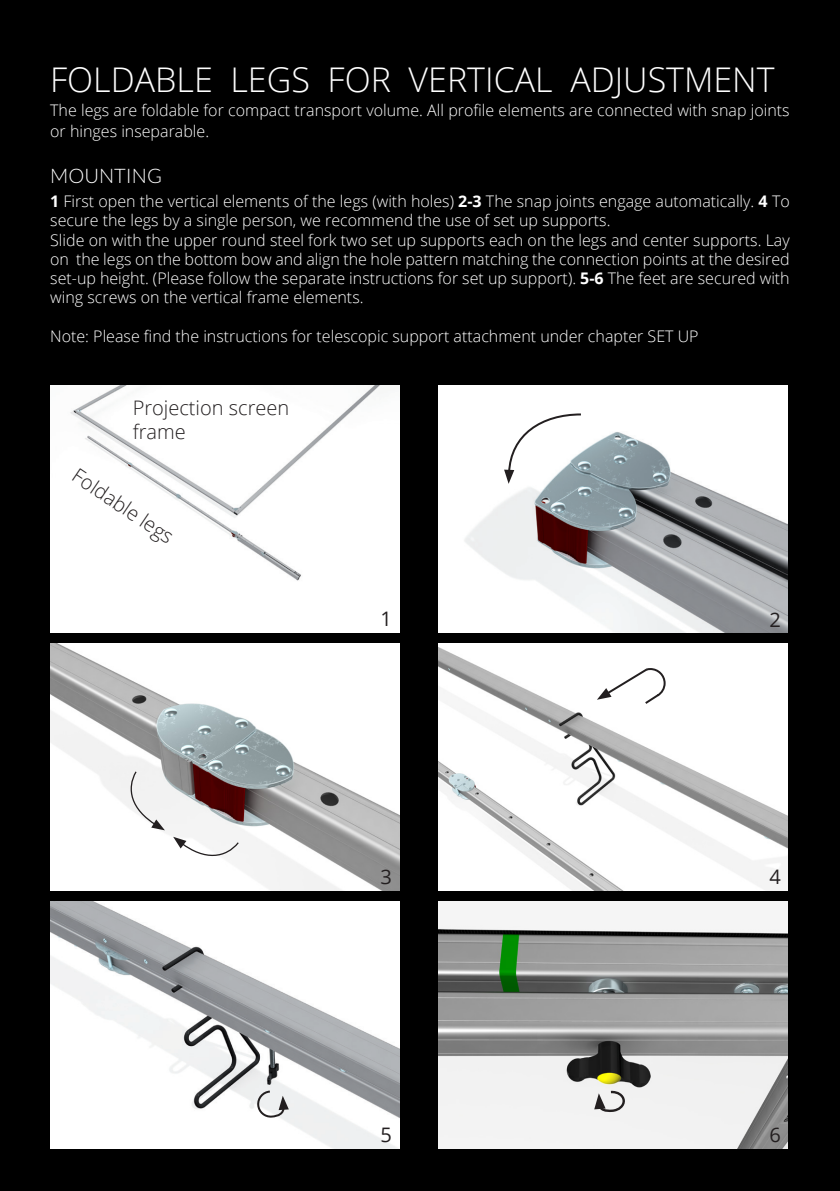
<style>
.page{position:relative;width:840px;height:1191px;background:#fff}
.page>*{position:absolute;margin:0;border:0;box-sizing:border-box;transform-origin:0 0}
.t1{font:300 34px "Open Sans";color:#fff}
.t2{font:300 20px/24px "Open Sans";color:#231f20}
.t3{font:300 20px "Lato";color:#fff}
.t4{font:20px "Open Sans";color:#231f20}
.t5{font:300 16px/19.2px "Open Sans";color:#fff}
.s1{font-weight:700}
</style>
<div class="page">
<div style="left:0;top:0;width:839px;height:1191px;background:#000"></div>
<img style="left:50px;top:643px;width:349px;height:247px">
<svg style="left:126px;top:770px;width:39px;height:60px"></svg>
<svg style="left:173px;top:836px;width:67px;height:25px"></svg>
<img style="left:50px;top:901px;width:349px;height:247px">
<svg style="left:256px;top:1089px;width:33px;height:30px"></svg>
<img style="left:50px;top:386px;width:349px;height:246px">
<img style="left:438px;top:386px;width:349px;height:246px">
<svg style="left:504px;top:412px;width:78px;height:72px"></svg>
<img style="left:438px;top:643px;width:349px;height:247px">
<svg style="left:596px;top:666px;width:70px;height:40px"></svg>
<img style="left:438px;top:901px;width:349px;height:247px">
<svg style="left:594px;top:1089px;width:31px;height:23px"></svg>
<h1 class="t1" style="left:50px;top:56px;width:725px">FOLDABLE LEGS FOR VERTICAL ADJUSTMENT</h1>
<p class="t5" style="left:50px;top:99px;width:740px;line-height:21.6px">The legs are foldable for compact transport volume. All profile elements are connected with snap joints or hinges inseparable.</p>
<p class="t3" style="left:50px;top:165px;width:113px">MOUNTING</p>
<p class="t5" style="left:50px;top:191px;width:740px"><span class="s1">1</span> First open the vertical elements of the legs (with holes) <span class="s1">2-3</span> The snap joints engage automatically. <span class="s1">4</span> To secure the legs by a single person, we recommend the use of set up supports.<br>Slide on with the upper round steel fork two set up supports each on the legs and center supports. Lay on the legs on the bottom bow and align the hole pattern matching the connection points at the desired set-up height. (Please follow the separate instructions for set up support). <span class="s1">5-6</span> The feet are secured with wing screws on the vertical frame elements.</p>
<p class="t5" style="left:50px;top:326px;width:649px">Note: Please find the instructions for telescopic support attachment under chapter SET UP</p>
<p class="t2" style="left:133px;top:395px;width:158px">Projection screen frame</p>
<p class="t2" style="left:82px;top:463px;width:118px;rotate:34deg">Foldable legs</p>
<p class="t4" style="left:380px;top:605px;width:13px">1</p>
<p class="t4" style="left:769px;top:605px;width:13px">2</p>
<p class="t4" style="left:380px;top:863px;width:13px">3</p>
<p class="t4" style="left:769px;top:863px;width:13px">4</p>
<p class="t4" style="left:380px;top:1121px;width:13px">5</p>
<p class="t4" style="left:769px;top:1121px;width:13px">6</p>
</div>
